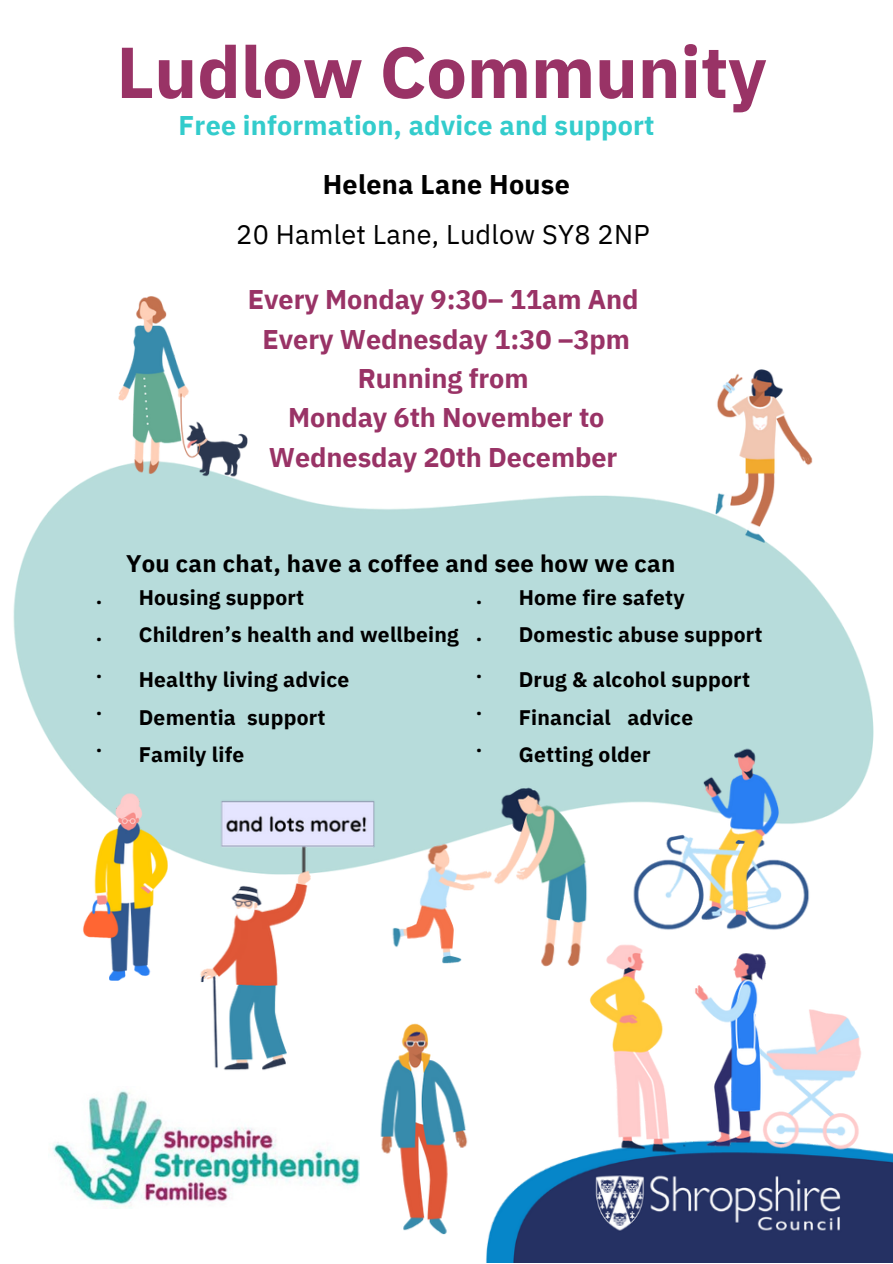
<style>
.page{position:relative;width:893px;height:1264px;background:#fff}
.page>*{position:absolute;margin:0;border:0;box-sizing:border-box;transform-origin:0 0}
.t1{font:700 72px "IBM Plex Sans";letter-spacing:-.005em;color:#936}
.t2{font:700 27px/39.3px "IBM Plex Sans";letter-spacing:-.005em;color:#936;text-align:center}
.t3{font:700 27px "IBM Plex Sans";letter-spacing:.005em;color:#3cc}
.t4{font:27px "IBM Plex Sans";letter-spacing:.01em;color:#000}
.t5{font:700 27px "IBM Plex Sans";letter-spacing:.01em;color:#000}
.t6{font:700 23.85px "IBM Plex Sans";letter-spacing:.01em;color:#000}
.t7{font:700 21.15px "IBM Plex Sans";letter-spacing:.01em;color:#000}
.t8{font:700 21px/37px "IBM Plex Sans";letter-spacing:.01em;color:#000}
.t9{font:15px "IBM Plex Sans";color:#000}
</style>
<div class="page">
<img style="left:486px;top:1150px;width:406px;height:112px">
<img style="left:53px;top:1090px;width:306px;height:118px">
<img style="left:670px;top:953px;width:204px;height:210px">
<img style="left:574px;top:944px;width:128px;height:215px">
<img style="left:380px;top:1023px;width:88px;height:212px">
<img style="left:619px;top:738px;width:201px;height:192px">
<img style="left:379px;top:757px;width:217px;height:234px">
<img style="left:185px;top:787px;width:206px;height:293px">
<img style="left:82px;top:785px;width:102px;height:196px">
<img style="left:105px;top:296px;width:144px;height:187px">
<img style="left:700px;top:369px;width:113px;height:182px">
<p class="t1" style="left:116px;top:24px;width:651px">Ludlow Community</p>
<p class="t3" style="left:179px;top:107px;width:477px">Free information, advice and support</p>
<p class="t5" style="left:323px;top:167px;width:248px">Helena Lane House</p>
<p class="t4" style="left:236px;top:216px;width:415px">20 Hamlet Lane, Ludlow SY8 2NP</p>
<p class="t2" style="left:248px;top:279px;width:392px">Every Monday 9:30– 11am And</p>
<p class="t2" style="left:262px;top:319px;width:369px">Every Wednesday 1:30 –3pm<br>Running from</p>
<p class="t2" style="left:269px;top:397px;width:350px">Monday 6th November to<br>Wednesday 20th December</p>
<p class="t9" style="left:96px;top:591px;width:7px">•</p>
<p class="t9" style="left:96px;top:628px;width:7px">•</p>
<p class="t9" style="left:96px;top:665px;width:7px">•</p>
<p class="t9" style="left:96px;top:702px;width:7px">•</p>
<p class="t9" style="left:96px;top:740px;width:7px">•</p>
<p class="t6" style="left:126px;top:547px;width:551px">You can chat, have a coffee and see how we can</p>
<p class="t8" style="left:139px;top:578px;width:167px">Housing support</p>
<p class="t8" style="left:139px;top:616px;width:321px">Children’s health and wellbeing</p>
<p class="t8" style="left:518px;top:578px;width:245px">Home fire safety<br>Domestic abuse support</p>
<p class="t9" style="left:476px;top:591px;width:7px">•</p>
<p class="t9" style="left:476px;top:628px;width:7px">•</p>
<p class="t9" style="left:476px;top:665px;width:7px">•</p>
<p class="t9" style="left:476px;top:702px;width:7px">•</p>
<p class="t9" style="left:476px;top:740px;width:7px">•</p>
<p class="t7" style="left:139px;top:665px;width:212px">Healthy living advice</p>
<p class="t7" style="left:518px;top:665px;width:233px">Drug &amp; alcohol support</p>
<p class="t8" style="left:139px;top:698px;width:188px">Dementia support<br>Family life</p>
<p class="t8" style="left:518px;top:698px;width:176px">Financial advice<br>Getting older</p>
</div>
